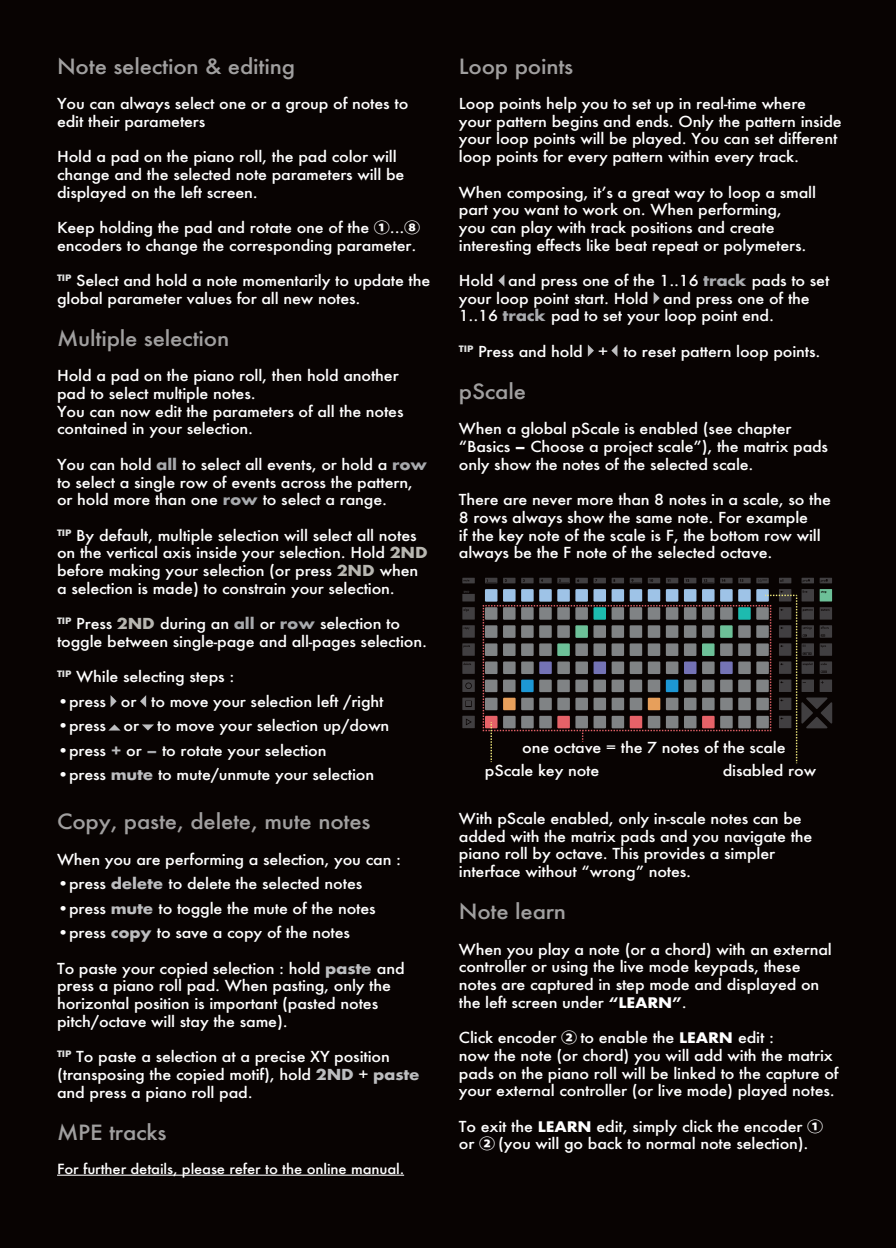
<style>
.page{position:relative;width:896px;height:1248px;background:#fff}
.page>*{position:absolute;margin:0;border:0;box-sizing:border-box;transform-origin:0 0}
.t1{font:500 20.4px "Futura";letter-spacing:-.01em;color:#a09f9f;scale:1.09 1}
.t2{font:500 14.8px/17.6px "Futura";letter-spacing:-.01em;color:#fff;scale:1.09 1}
.t3{font:500 13.6px "Futura";letter-spacing:-.01em;color:#fff;scale:1.09 1}
.s1{font-family:"Koz Go Pr 6 N";font-weight:800}
.s2{font-weight:700;color:#a7a9ac}
.s3{font-weight:700;color:#b7b6b0}
.s4{font-weight:700;color:#bcbdbf}
.s5{font-weight:700}
.s6{font-weight:700;font-size:14.2px}
</style>
<div class="page">
<div style="left:0;top:0;width:896px;height:1247px;background:#080302"></div>
<hr style="left:57px;top:1174px;width:347px;height:1px;background:#fff">
<svg style="left:779px;top:577px;width:12px;height:6px"></svg>
<svg style="left:801px;top:577px;width:31px;height:6px"></svg>
<svg style="left:462px;top:697px;width:13px;height:31px"></svg>
<svg style="left:462px;top:679px;width:13px;height:12px"></svg>
<svg style="left:462px;top:661px;width:13px;height:12px"></svg>
<svg style="left:462px;top:643px;width:13px;height:12px"></svg>
<svg style="left:462px;top:625px;width:13px;height:12px"></svg>
<svg style="left:462px;top:607px;width:13px;height:12px"></svg>
<svg style="left:462px;top:577px;width:13px;height:6px"></svg>
<svg style="left:462px;top:591px;width:13px;height:10px"></svg>
<svg style="left:503px;top:577px;width:12px;height:6px"></svg>
<svg style="left:521px;top:577px;width:12px;height:6px"></svg>
<svg style="left:539px;top:577px;width:12px;height:6px"></svg>
<svg style="left:648px;top:577px;width:12px;height:6px"></svg>
<svg style="left:666px;top:577px;width:12px;height:6px"></svg>
<svg style="left:684px;top:577px;width:12px;height:6px"></svg>
<svg style="left:720px;top:577px;width:12px;height:6px"></svg>
<svg style="left:738px;top:577px;width:12px;height:6px"></svg>
<svg style="left:485px;top:577px;width:12px;height:6px"></svg>
<svg style="left:557px;top:577px;width:85px;height:6px"></svg>
<svg style="left:702px;top:577px;width:12px;height:6px"></svg>
<svg style="left:756px;top:577px;width:13px;height:6px"></svg>
<svg style="left:482px;top:589px;width:350px;height:174px"></svg>
<svg style="left:111px;top:695px;width:6px;height:12px"></svg>
<svg style="left:140px;top:695px;width:6px;height:12px"></svg>
<svg style="left:588px;top:344px;width:6px;height:12px"></svg>
<svg style="left:611px;top:345px;width:6px;height:11px"></svg>
<svg style="left:653px;top:292px;width:7px;height:12px"></svg>
<svg style="left:498px;top:275px;width:6px;height:11px"></svg>
<svg style="left:109px;top:724px;width:11px;height:6px"></svg>
<svg style="left:142px;top:724px;width:12px;height:6px"></svg>
<h1 class="t1" style="left:57px;top:52px;width:220px">Note selection &amp; editing</h1>
<p class="t2" style="left:57px;top:94px;width:324px">You can always select one or a group of notes to edit their parameters</p>
<p class="t2" style="left:57px;top:148px;width:320px">Hold a pad on the piano roll, the pad color will change and the selected note parameters will be displayed on the left screen.</p>
<p class="t2" style="left:57px;top:218px;width:335px">Keep holding the pad and rotate one of the <span class="s1">①</span>...<span class="s1">⑧ </span>encoders to change the corresponding parameter.</p>
<p class="t2" style="left:57px;top:271px;width:344px"><sup>TIP</sup> Select and hold a note momentarily to update the global parameter values for all new notes.</p>
<h1 class="t1" style="left:57px;top:324px;width:159px">Multiple selection</h1>
<p class="t2" style="left:57px;top:367px;width:319px">Hold a pad on the piano roll, then hold another pad to select multiple notes.<br>You can now edit the parameters of all the notes contained in your selection.</p>
<p class="t2" style="left:57px;top:455px;width:341px">You can hold <span class="s2">all</span> to select all events, or hold a <span class="s2">row </span>to select a single row of events across the pattern, or hold more than one <span class="s2">row</span> to select a range.</p>
<p class="t2" style="left:57px;top:526px;width:341px"><sup>TIP</sup> By default, multiple selection will select all notes on the vertical axis inside your selection. Hold <span class="s3">2ND </span>before making your selection (or press <span class="s3">2ND</span> when a selection is made) to constrain your selection.</p>
<p class="t2" style="left:57px;top:614px;width:341px"><sup>TIP</sup> Press <span class="s3">2ND</span> during an <span class="s2">all</span> or <span class="s2">row</span> selection to toggle between single-page and all-pages selection.</p>
<p class="t2" style="left:57px;top:667px;width:164px"><sup>TIP</sup> While selecting steps :</p>
<p class="t2" style="left:57px;top:692px;width:301px">•press or to move your selection left /right</p>
<p class="t2" style="left:57px;top:716px;width:306px">•press or to move your selection up/down</p>
<p class="t2" style="left:57px;top:741px;width:249px">•press <span class="s4">+</span> or <span class="s2">–</span> to rotate your selection</p>
<p class="t2" style="left:57px;top:765px;width:292px">•press <span class="s4">mute</span> to mute/unmute your selection</p>
<h1 class="t1" style="left:57px;top:807px;width:289px">Copy, paste, delete, mute notes</h1>
<p class="t2" style="left:57px;top:850px;width:317px">When you are performing a selection, you can :</p>
<p class="t2" style="left:57px;top:874px;width:281px">•press <span class="s4">delete</span> to delete the selected notes</p>
<p class="t2" style="left:57px;top:899px;width:294px">•press <span class="s4">mute</span> to toggle the mute of the notes</p>
<p class="t2" style="left:57px;top:923px;width:270px">•press <span class="s4">copy</span> to save a copy of the notes</p>
<p class="t2" style="left:57px;top:958px;width:320px">To paste your copied selection : hold <span class="s4">paste</span> and press a piano roll pad. When pasting, only the horizontal position is important (pasted notes pitch/octave will stay the same).</p>
<p class="t2" style="left:57px;top:1047px;width:334px"><sup>TIP</sup> To paste a selection at a precise XY position (transposing the copied motif), hold <span class="s4">2ND</span> + <span class="s4">paste </span>and press a piano roll pad.</p>
<h1 class="t1" style="left:57px;top:1117px;width:102px">MPE tracks</h1>
<p class="t3" style="left:57px;top:1159px;width:320px">For further details, please refer to the online manual.</p>
<h1 class="t1" style="left:459px;top:52px;width:106px">Loop points</h1>
<p class="t2" style="left:459px;top:94px;width:353px">Loop points help you to set up in real-time where your pattern begins and ends. Only the pattern inside your loop points will be played. You can set different loop points for every pattern within every track.</p>
<p class="t2" style="left:459px;top:183px;width:329px">When composing, itʼs a great way to loop a small part you want to work on. When performing,<br>you can play with track positions and create interesting effects like beat repeat or polymeters.</p>
<p class="t2" style="left:459px;top:271px;width:341px">Hold and press one of the 1..16 <span class="s2">track</span> pads to set your loop point start. Hold and press one of the<br>1..16 <span class="s2">track</span> pad to set your loop point end.</p>
<p class="t2" style="left:459px;top:342px;width:333px"><sup>TIP</sup> Press and hold + to reset pattern loop points.</p>
<h1 class="t1" style="left:459px;top:377px;width:63px">pScale</h1>
<p class="t2" style="left:459px;top:420px;width:340px">When a global pScale is enabled (see chapter “Basics <span class="s5">–</span> Choose a project scale”), the matrix pads only show the notes of the selected scale.</p>
<p class="t2" style="left:459px;top:490px;width:343px">There are never more than 8 notes in a scale, so the 8 rows always show the same note. For example<br>if the key note of the scale is F, the bottom row will always be the F note of the selected octave.</p>
<p class="t2" style="left:485px;top:735px;width:277px;line-height:23.4px;text-indent:37px">one octave = the 7 notes of the scale pScale key note</p>
<p class="t2" style="left:722px;top:761px;width:87px">disabled row</p>
<p class="t2" style="left:459px;top:809px;width:326px">With pScale enabled, only in-scale notes can be added with the matrix pads and you navigate the piano roll by octave. This provides a simpler interface without “wrong” notes.</p>
<h1 class="t1" style="left:459px;top:897px;width:100px">Note learn</h1>
<p class="t2" style="left:459px;top:939px;width:344px">When you play a note (or a chord) with an external controller or using the live mode keypads, these notes are captured in step mode and displayed on the left screen under <span class="s6">“LEARN”</span>.</p>
<p class="t2" style="left:459px;top:1028px;width:350px">Click encoder <span class="s1">②</span> to enable the <span class="s6">LEARN</span> edit :<br>now the note (or chord) you will add with the matrix pads on the piano roll will be linked to the capture of your external controller (or live mode) played notes.</p>
<p class="t2" style="left:459px;top:1116px;width:336px">To exit the <span class="s6">LEARN</span> edit, simply click the encoder <span class="s1">① </span>or <span class="s1">②</span> (you will go back to normal note selection).</p>
</div>
